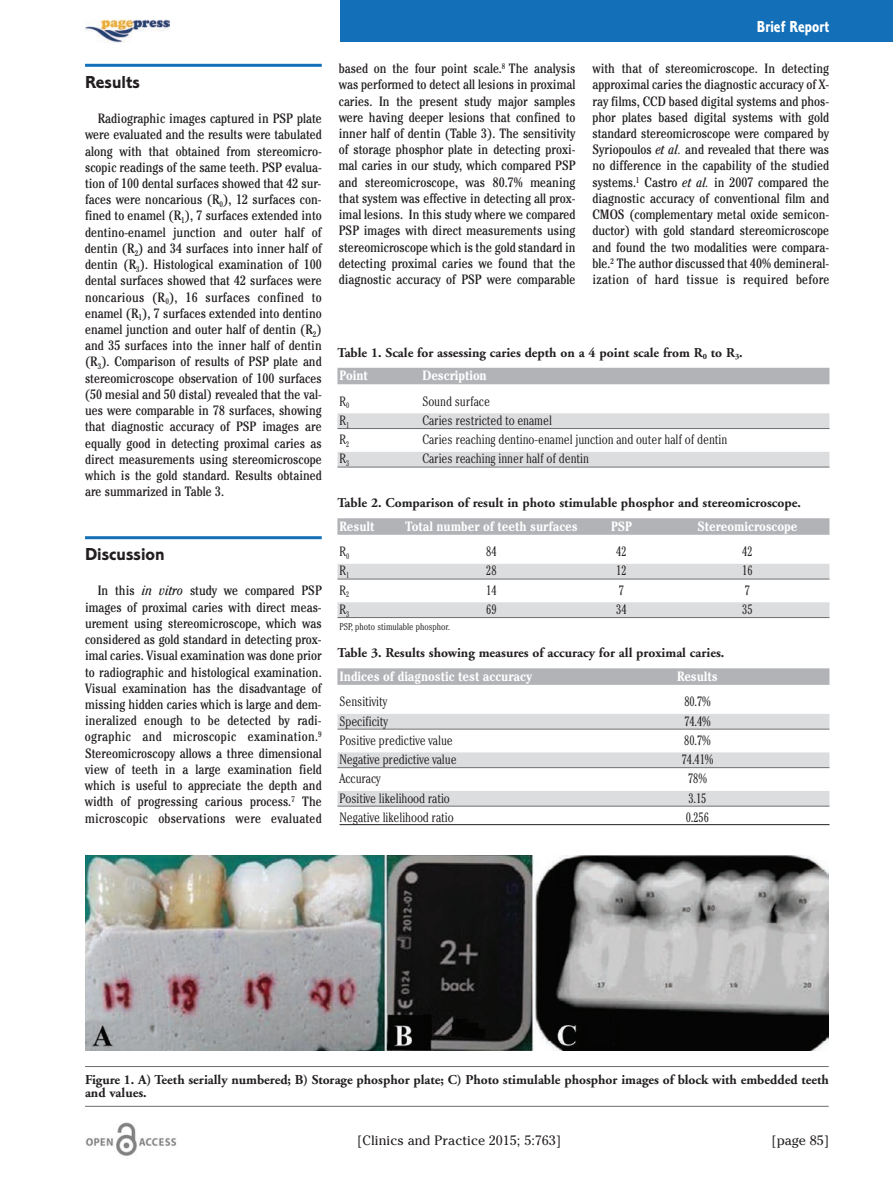
<style>
.page{position:relative;width:893px;height:1191px;background:#fff}
.page>*{position:absolute;margin:0;border:0;box-sizing:border-box;transform-origin:0 0}
.t1{font:18px "Corinthian Bold Plain";color:#231f20}
.t2{font:16.5px "Corinthian Bold Condensed Plain";color:#fff}
.t3{font:condensed 13.5px/16.2px "Cheltenham";color:#231f20;text-align:justify}
.t4{font:300 condensed 13.5px "Cheltenham";letter-spacing:-.01em;color:#231f20}
.t5{font:700 13.5px/13.5px "Adobe Garamond";color:#231f20}
.t6{font:700 condensed 13.5px "Cheltenham";letter-spacing:-.01em;color:#fff}
.t7{font:13.5px "Cheltenham";color:#231f20}
.t8{font:300 condensed 9.75px "Cheltenham";color:#231f20}
.s1{font-style:italic}
</style>
<div class="page">
<hr style="left:85px;top:64px;width:237px;height:3px;background:#1370b8">
<hr style="left:85px;top:536px;width:237px;height:3px;background:#1370b8">
<div style="left:340px;top:0;width:553px;height:42px;background:#1370b8"></div>
<img style="left:86px;top:1123px;width:91px;height:33px">
<img style="left:85px;top:19px;width:85px;height:24px">
<div style="left:337px;top:368px;width:492px;height:16px;background:#b2b3b7"></div>
<div style="left:337px;top:413px;width:492px;height:15px;background:#dcdddf"></div>
<hr style="left:337px;top:428px;width:492px;height:1px;background:#6c6d70">
<div style="left:337px;top:452px;width:492px;height:15px;background:#dcdddf"></div>
<hr style="left:337px;top:467px;width:492px;height:1px;background:#6c6d70">
<div style="left:337px;top:518px;width:492px;height:17px;background:#b2b3b7"></div>
<div style="left:337px;top:564px;width:492px;height:15px;background:#dcdddf"></div>
<hr style="left:337px;top:579px;width:492px;height:1px;background:#6c6d70">
<div style="left:337px;top:602px;width:492px;height:15px;background:#dcdddf"></div>
<hr style="left:337px;top:617px;width:492px;height:1px;background:#6c6d70">
<div style="left:337px;top:668px;width:492px;height:17px;background:#b2b3b7"></div>
<div style="left:337px;top:714px;width:492px;height:15px;background:#dcdddf"></div>
<hr style="left:337px;top:729px;width:492px;height:1px;background:#6c6d70">
<div style="left:337px;top:752px;width:492px;height:15px;background:#dcdddf"></div>
<hr style="left:337px;top:767px;width:492px;height:1px;background:#6c6d70">
<div style="left:337px;top:791px;width:492px;height:15px;background:#dcdddf"></div>
<hr style="left:337px;top:806px;width:492px;height:1px;background:#6c6d70">
<hr style="left:340px;top:824px;width:489px;height:1px;background:#231f20">
<hr style="left:85px;top:1066px;width:744px;height:1px;background:#6c6d70">
<hr style="left:85px;top:1106px;width:744px;height:1px;background:#6c6d70">
<img style="left:85px;top:855px;width:744px;height:195px">
<h1 class="t1" style="left:85px;top:76px;width:56px">Results</h1>
<p class="t3" style="left:85px;top:112px;width:238px;text-indent:13px">Radiographic images captured in PSP plate were evaluated and the results were tabulated along with that obtained from stereomicro&shy;scopic readings of the same teeth. PSP evalua&shy;tion of 100 dental surfaces showed that 42 sur&shy;faces were noncarious (R<sub>0</sub>), 12 surfaces con&shy;fined to enamel (R<sub>1</sub>), 7 surfaces extended into dentino-enamel junction and outer half of dentin (R<sub>2</sub>) and 34 surfaces into inner half of dentin (R<sub>3</sub>). Histological examination of 100 dental surfaces showed that 42 surfaces were noncarious (R<sub>0</sub>), 16 surfaces confined to enamel (R<sub>1</sub>), 7 surfaces extended into dentino enamel junction and outer half of dentin (R<sub>2</sub>) and 35 surfaces into the inner half of dentin (R<sub>3</sub>). Comparison of results of PSP plate and stereomicroscope observation of 100 surfaces (50 mesial and 50 distal) revealed that the val&shy;ues were comparable in 78 surfaces, showing that diagnostic accuracy of PSP images are equally good in detecting proximal caries as direct measurements using stereomicroscope which is the gold standard. Results obtained are summarized in Table 3.</p>
<h1 class="t1" style="left:85px;top:548px;width:81px">Discussion</h1>
<p class="t3" style="left:85px;top:584px;width:238px;text-indent:13px">In this <span class="s1">in vitro</span> study we compared PSP images of proximal caries with direct meas&shy;urement using stereomicroscope, which was considered as gold standard in detecting prox&shy;imal caries. Visual examination was done prior to radiographic and histological examination.<br>Visual examination has the disadvantage of missing hidden caries which is large and dem&shy;ineralized enough to be detected by radi&shy;ographic and microscopic examination.<sup>9<br></sup>Stereomicroscopy allows a three dimensional view of teeth in a large examination field which is useful to appreciate the depth and width of progressing carious process.<sup>7</sup> The microscopic observations were evaluated</p>
<p class="t2" style="left:757px;top:21px;width:74px">Brief Report</p>
<p class="t3" style="left:339px;top:62px;width:238px">based on the four point scale.<sup>8</sup> The analysis was performed to detect all lesions in proximal caries. In the present study major samples were having deeper lesions that confined to inner half of dentin (Table 3). The sensitivity of storage phosphor plate in detecting proxi&shy;mal caries in our study, which compared PSP and stereomicroscope, was 80.7% meaning that system was effective in detecting all prox&shy;imal lesions. In this study where we compared PSP images with direct measurements using stereomicroscope which is the gold standard in detecting proximal caries we found that the diagnostic accuracy of PSP were comparable</p>
<p class="t3" style="left:592px;top:62px;width:238px">with that of stereomicroscope. In detecting approximal caries the diagnostic accuracy of X&shy;ray films, CCD based digital systems and phos&shy;phor plates based digital systems with gold standard stereomicroscope were compared by Syriopoulos <span class="s1">et al.</span> and revealed that there was no difference in the capability of the studied systems.<sup>1</sup> Castro <span class="s1">et al.</span> in 2007 compared the diagnostic accuracy of conventional film and CMOS (complementary metal oxide semicon&shy;ductor) with gold standard stereomicroscope and found the two modalities were compara&shy;ble.<sup>2</sup> The author discussed that 40% demineral&shy;ization of hard tissue is required before</p>
<p class="t5" style="left:337px;top:347px;width:407px">Table 1. Scale for assessing caries depth on a 4 point scale from R<sub>0</sub> to R<sub>3</sub>.</p>
<p class="t6" style="left:340px;top:370px;width:30px">Point</p>
<p class="t6" style="left:422px;top:370px;width:66px">Description</p>
<p class="t4" style="left:340px;top:396px;width:11px">R<sub>0</sub></p>
<p class="t4" style="left:422px;top:396px;width:69px">Sound surface</p>
<p class="t4" style="left:340px;top:415px;width:11px">R<sub>1</sub></p>
<p class="t4" style="left:422px;top:415px;width:131px">Caries restricted to enamel</p>
<p class="t4" style="left:339px;top:435px;width:11px">R<sub>2</sub></p>
<p class="t4" style="left:422px;top:435px;width:306px">Caries reaching dentino-enamel junction and outer half of dentin</p>
<p class="t4" style="left:340px;top:454px;width:11px">R<sub>3</sub></p>
<p class="t4" style="left:422px;top:454px;width:168px">Caries reaching inner half of dentin</p>
<p class="t5" style="left:337px;top:497px;width:465px">Table 2. Comparison of result in photo stimulable phosphor and stereomicroscope.</p>
<p class="t6" style="left:340px;top:521px;width:37px">Result</p>
<p class="t6" style="left:405px;top:521px;width:174px">Total number of teeth surfaces</p>
<p class="t6" style="left:611px;top:521px;width:22px">PSP</p>
<p class="t6" style="left:697px;top:521px;width:101px">Stereomicroscope</p>
<p class="t4" style="left:340px;top:547px;width:11px">R<sub>0</sub></p>
<p class="t4" style="left:486px;top:547px;width:12px">84</p>
<p class="t4" style="left:616px;top:547px;width:12px">42</p>
<p class="t4" style="left:742px;top:547px;width:12px">42</p>
<p class="t4" style="left:340px;top:566px;width:11px">R<sub>1</sub></p>
<p class="t4" style="left:486px;top:566px;width:12px">28</p>
<p class="t4" style="left:616px;top:566px;width:12px">12</p>
<p class="t4" style="left:742px;top:566px;width:12px">16</p>
<p class="t4" style="left:340px;top:585px;width:11px">R<sub>2</sub></p>
<p class="t4" style="left:486px;top:585px;width:12px">14</p>
<p class="t4" style="left:619px;top:585px;width:7px">7</p>
<p class="t4" style="left:745px;top:585px;width:7px">7</p>
<p class="t4" style="left:340px;top:604px;width:11px">R<sub>3</sub></p>
<p class="t4" style="left:486px;top:604px;width:12px">69</p>
<p class="t4" style="left:616px;top:604px;width:12px">34</p>
<p class="t4" style="left:742px;top:604px;width:12px">35</p>
<p class="t8" style="left:340px;top:623px;width:112px">PSP, photo stimulable phosphor.</p>
<p class="t5" style="left:337px;top:647px;width:388px">Table 3. Results showing measures of accuracy for all proximal caries.</p>
<p class="t6" style="left:340px;top:671px;width:194px">Indices of diagnostic test accuracy</p>
<p class="t6" style="left:677px;top:671px;width:42px">Results</p>
<p class="t4" style="left:340px;top:697px;width:49px">Sensitivity</p>
<p class="t4" style="left:684px;top:697px;width:28px">80.7%</p>
<p class="t4" style="left:340px;top:716px;width:50px">Specificity</p>
<p class="t4" style="left:684px;top:716px;width:28px">74.4%</p>
<p class="t4" style="left:339px;top:735px;width:115px">Positive predictive value</p>
<p class="t4" style="left:684px;top:735px;width:28px">80.7%</p>
<p class="t4" style="left:340px;top:754px;width:119px">Negative predictive value</p>
<p class="t4" style="left:682px;top:754px;width:33px">74.41%</p>
<p class="t4" style="left:339px;top:774px;width:43px">Accuracy</p>
<p class="t4" style="left:688px;top:774px;width:20px">78%</p>
<p class="t4" style="left:340px;top:793px;width:112px">Positive likelihood ratio</p>
<p class="t4" style="left:688px;top:793px;width:20px">3.15</p>
<p class="t4" style="left:340px;top:812px;width:116px">Negative likelihood ratio</p>
<p class="t4" style="left:686px;top:812px;width:25px">0.256</p>
<p class="t5" style="left:85px;top:1074px;width:745px">Figure 1. A) Teeth serially numbered; B) Storage phosphor plate; C) Photo stimulable phosphor images of block with embedded teeth and values.</p>
<p class="t7" style="left:357px;top:1132px;width:206px">[Clinics and Practice 2015; 5:763]</p>
<p class="t7" style="left:771px;top:1132px;width:59px">[page 85]</p>
</div>
